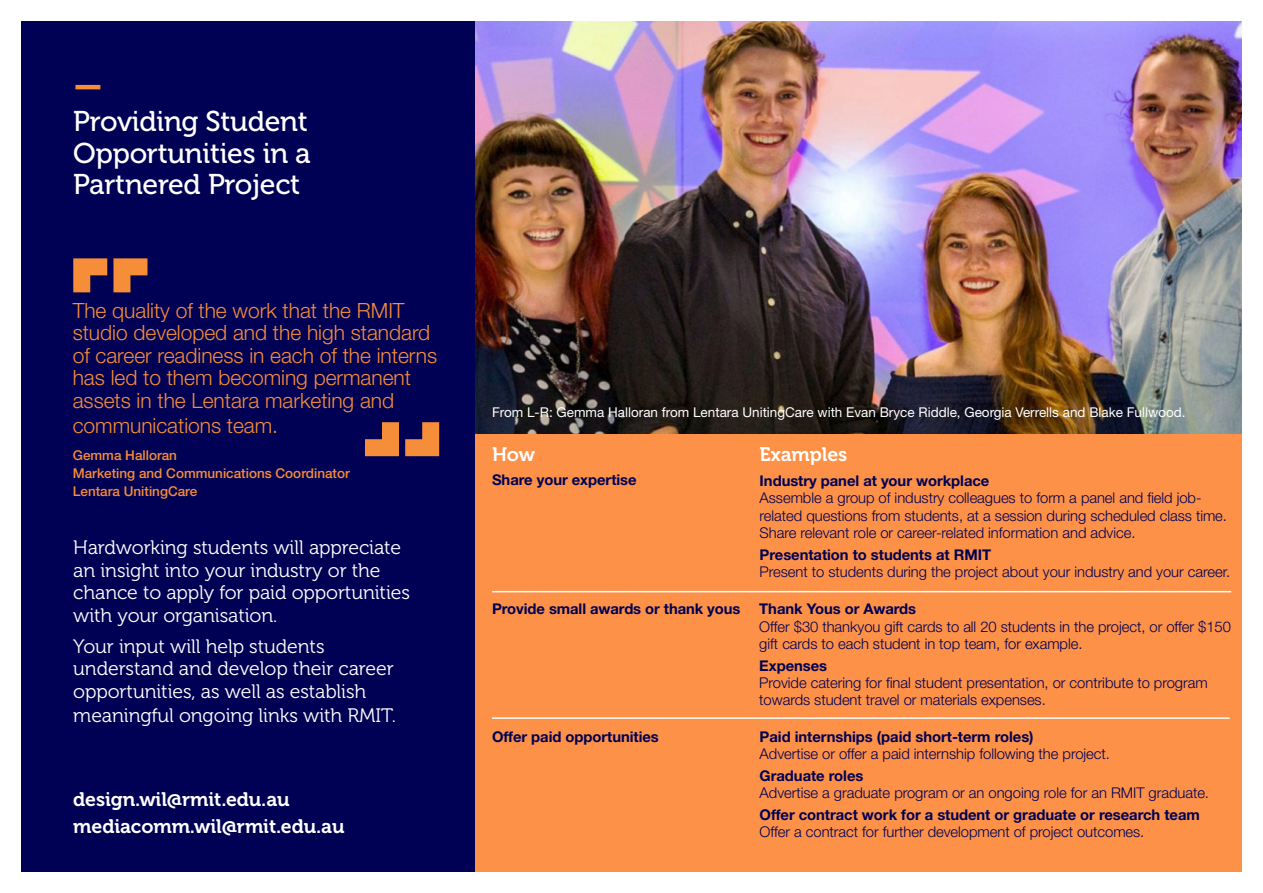
<style>
.page{position:relative;width:1263px;height:893px;background:#fff}
.page>*{position:absolute;margin:0;border:0;box-sizing:border-box;transform-origin:0 0}
.Heading_1{font:45px "Museo 700";color:#f68d38}
.Heading_1-2{font:28.5px/31.5px "Museo 500";letter-spacing:-.01em;color:#fff}
.t1{font:300 21px/22.5px "Helvetica Neue LT Pro";color:#f68d38}
.Heading_1-3{font:19.5px/22.5px "Museo 300";letter-spacing:-.005em;color:#fff}
.Heading_1-4{font:19.5px "Museo 700";letter-spacing:-.005em;color:#fff}
.t2{font:300 14.85px/17.4px "Helvetica Neue LT Pro";letter-spacing:-.005em;color:#000054}
.t3{font:700 14.85px "Helvetica Neue LT Pro";letter-spacing:-.005em;color:#000054}
.t4{font:13.5px "Helvetica Neue LT Std";color:#fff}
.t5{font:500 13.5px "Helvetica Neue";color:#f68d38}
</style>
<div class="page">
<img style="left:475px;top:21px;width:767px;height:413px">
<div style="left:475px;top:434px;width:767px;height:438px;background:#fc9147"></div>
<div style="left:21px;top:21px;width:454px;height:851px;background:#000054"></div>
<svg style="left:365px;top:422px;width:34px;height:34px"></svg>
<svg style="left:405px;top:422px;width:34px;height:34px"></svg>
<svg style="left:113px;top:258px;width:34px;height:34px"></svg>
<svg style="left:73px;top:258px;width:34px;height:34px"></svg>
<hr style="left:492px;top:591px;width:739px;height:1px;background:#fff">
<hr style="left:492px;top:717px;width:738px;height:2px;background:#fff">
<p class="Heading_1" style="left:73px;top:59px;width:31px">–</p>
<p class="Heading_1-2" style="left:73px;top:106px;width:236px">Providing Student</p>
<p class="Heading_1-2" style="left:73px;top:138px;width:239px">Opportunities in a<br>Partnered Project</p>
<p class="t1" style="left:73px;top:299px;width:366px">The quality of the work that the RMIT studio developed and the high standard of career readiness in each of the interns has led to them becoming permanent assets in the Lentara marketing and</p>
<p class="t1" style="left:73px;top:414px;width:207px">communications team.</p>
<p class="t5" style="left:73px;top:447px;width:106px">Gemma Halloran</p>
<p class="t5" style="left:73px;top:465px;width:279px">Marketing and Communications Coordinator</p>
<p class="t5" style="left:73px;top:483px;width:126px">Lentara UnitingCare</p>
<p class="Heading_1-3" style="left:73px;top:537px;width:338px">Hardworking students will appreciate an insight into your industry or the chance to apply for paid opportunities with your organisation.</p>
<p class="Heading_1-3" style="left:73px;top:635px;width:324px;line-height:23px">Your input will help students understand and develop their career opportunities, as well as establish meaningful ongoing links with RMIT.</p>
<p class="Heading_1-4" style="left:73px;top:788px;width:218px">design.wil@rmit.edu.au</p>
<p class="Heading_1-4" style="left:73px;top:815px;width:273px">mediacomm.wil@rmit.edu.au</p>
<p class="t4" style="left:492px;top:404px;width:695px">From L-R: Gemma Halloran from Lentara UnitingCare with Evan Bryce Riddle, Georgia Verrells and Blake Fullwood.</p>
<p class="Heading_1-4" style="left:492px;top:443px;width:45px">How</p>
<p class="t3" style="left:492px;top:471px;width:146px">Share your expertise</p>
<p class="t3" style="left:492px;top:600px;width:250px">Provide small awards or thank yous</p>
<p class="t3" style="left:492px;top:727px;width:168px">Offer paid opportunities</p>
<p class="Heading_1-4" style="left:760px;top:443px;width:89px">Examples</p>
<p class="t3" style="left:760px;top:471px;width:231px">Industry panel at your workplace</p>
<p class="t2" style="left:760px;top:489px;width:469px">Assemble a group of industry colleagues to form a panel and field job&shy;related questions from students, at a session during scheduled class time.<br>Share relevant role or career-related information and advice.</p>
<p class="t3" style="left:760px;top:545px;width:233px">Presentation to students at RMIT</p>
<p class="t2" style="left:760px;top:563px;width:472px">Present to students during the project about your industry and your career.</p>
<p class="t3" style="left:759px;top:600px;width:158px">Thank Yous or Awards</p>
<p class="t2" style="left:759px;top:617px;width:473px">Offer $30 thankyou gift cards to all 20 students in the project, or offer $150 gift cards to each student in top team, for example.</p>
<p class="t3" style="left:759px;top:656px;width:69px">Expenses</p>
<p class="t2" style="left:759px;top:674px;width:450px">Provide catering for final student presentation, or contribute to program towards student travel or materials expenses.</p>
<p class="t3" style="left:760px;top:727px;width:275px">Paid internships (paid short-term roles)</p>
<p class="t2" style="left:760px;top:745px;width:352px">Advertise or offer a paid internship following the project.</p>
<p class="t3" style="left:760px;top:766px;width:105px">Graduate roles</p>
<p class="t2" style="left:760px;top:784px;width:451px">Advertise a graduate program or an ongoing role for an RMIT graduate.</p>
<p class="t3" style="left:760px;top:805px;width:442px">Offer contract work for a student or graduate or research team</p>
<p class="t2" style="left:760px;top:823px;width:386px">Offer a contract for further development of project outcomes.</p>
</div>
